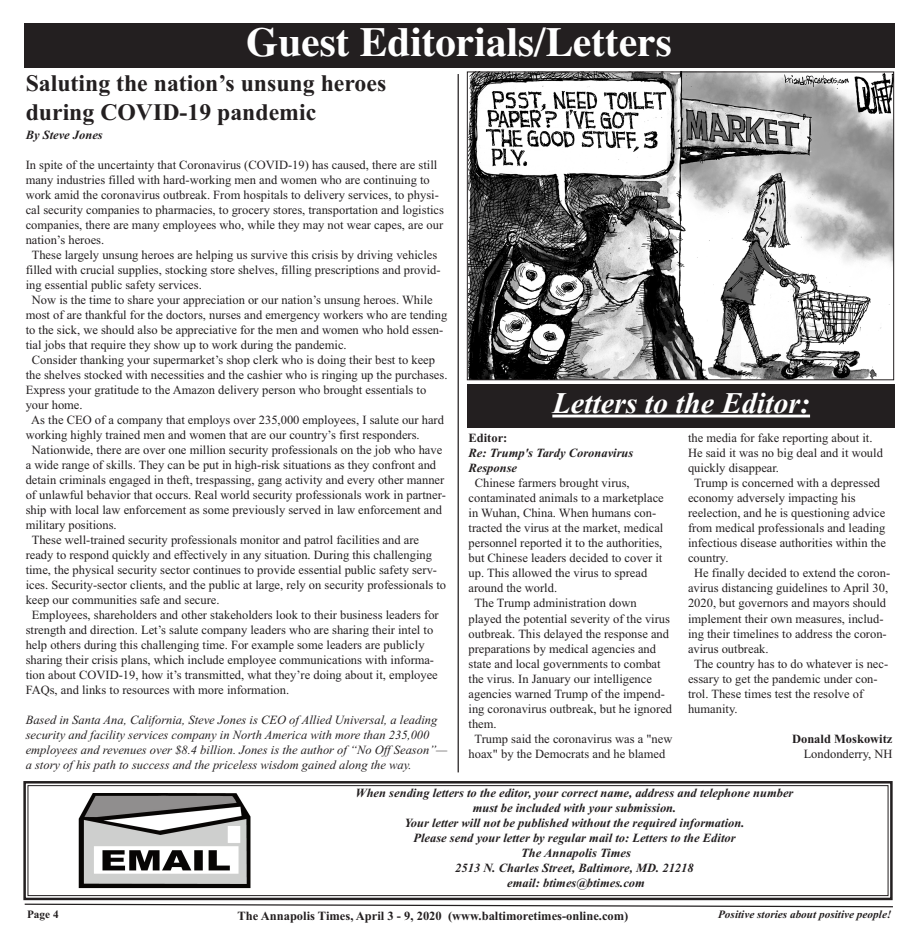
<style>
.page{position:relative;width:917px;height:947px;background:#fff}
.page>*{position:absolute;margin:0;border:0;box-sizing:border-box;transform-origin:0 0}
.t1{font:700 41.25px "Times";color:#fff}
.t2{font:italic 700 30px "Times New Roman";color:#fff}
.t3{font:23.75px/28.9px "Times New Roman PS Bold MT OTF";color:#231f20}
.t4{font:12.5px "Times New Roman";color:#231f20}
.t5{font:italic 700 12.5px/15px "Times New Roman";color:#231f20;text-align:center}
.t6{font:italic 12.5px/15px "Times New Roman";color:#231f20}
.t7{font:12.5px/15px "Times New Roman PS Bold MT OTF";color:#231f20;text-align:right}
.t8{font:italic 700 11.25px "Times New Roman";color:#231f20}
.t9{font:11.25px "Times New Roman PS Bold MT OTF";color:#231f20}
.s1{font-family:"Times New Roman"}
.s2{font-family:"Times New Roman";font-weight:700}
</style>
<div class="page">
<div style="left:24px;top:23px;width:869px;height:45px;background:#231f20"></div>
<svg style="left:24px;top:903px;width:869px;height:5px"></svg>
<img style="left:469px;top:74px;width:422px;height:304px">
<div style="left:467px;top:72px;width:426px;height:308px;border:1px solid #231f20"></div>
<div style="left:467px;top:384px;width:427px;height:44px;background:#231f20"></div>
<hr style="left:552px;top:415px;width:257px;height:2px;background:#fff">
<hr style="left:457px;top:74px;width:1px;height:698px;background:#231f20">
<div style="left:23px;top:781px;width:869px;height:119px;border:2px solid #231f20"></div>
<div style="left:28px;top:785px;width:860px;height:111px;border:1px solid #231f20"></div>
<img style="left:79px;top:793px;width:171px;height:96px">
<p class="t1" style="left:246px;top:27px;width:427px">Guest Editorials/Letters</p>
<p class="t3" style="left:26px;top:71px;width:362px">Saluting the nation’s unsung heroes during COVID-19 pandemic</p>
<p class="t5" style="left:26px;top:128px;width:79px">By Steve Jones</p>
<p class="t4" style="left:26px;top:160px;width:413px">In spite of the uncertainty that Coronavirus (COVID-19) has caused, there are still</p>
<p class="t4" style="left:26px;top:175px;width:405px">many industries filled with hard-working men and women who are continuing to</p>
<p class="t4" style="left:26px;top:190px;width:414px">work amid the coronavirus outbreak. From hospitals to delivery services, to physi-</p>
<p class="t4" style="left:26px;top:205px;width:419px">cal security companies to pharmacies, to grocery stores, transportation and logistics</p>
<p class="t4" style="left:26px;top:220px;width:419px">companies, there are many employees who, while they may not wear capes, are our</p>
<p class="t4" style="left:26px;top:235px;width:80px">nation’s heroes.</p>
<p class="t4" style="left:32px;top:250px;width:407px">These largely unsung heroes are helping us survive this crisis by driving vehicles</p>
<p class="t4" style="left:26px;top:265px;width:416px">filled with crucial supplies, stocking store shelves, filling prescriptions and provid-</p>
<p class="t4" style="left:26px;top:280px;width:178px">ing essential public safety services.</p>
<p class="t4" style="left:32px;top:295px;width:402px">Now is the time to share your appreciation or our nation’s unsung heroes. While</p>
<p class="t4" style="left:26px;top:310px;width:423px">most of are thankful for the doctors, nurses and emergency workers who are tending</p>
<p class="t4" style="left:26px;top:325px;width:419px">to the sick, we should also be appreciative for the men and women who hold essen-</p>
<p class="t4" style="left:26px;top:340px;width:322px">tial jobs that require they show up to work during the pandemic.</p>
<p class="t4" style="left:32px;top:355px;width:404px">Consider thanking your supermarket’s shop clerk who is doing their best to keep</p>
<p class="t4" style="left:26px;top:370px;width:423px">the shelves stocked with necessities and the cashier who is ringing up the purchases.</p>
<p class="t4" style="left:26px;top:385px;width:402px">Express your gratitude to the Amazon delivery person who brought essentials to</p>
<p class="t4" style="left:26px;top:400px;width:58px">your home.</p>
<p class="t4" style="left:31px;top:415px;width:414px">As the CEO of a company that employs over 235,000 employees, I salute our hard</p>
<p class="t4" style="left:26px;top:430px;width:395px">working highly trained men and women that are our country’s first responders.</p>
<p class="t4" style="left:32px;top:445px;width:412px">Nationwide, there are over one million security professionals on the job who have</p>
<p class="t4" style="left:26px;top:460px;width:412px">a wide range of skills. They can be put in high-risk situations as they confront and</p>
<p class="t4" style="left:26px;top:475px;width:420px">detain criminals engaged in theft, trespassing, gang activity and every other manner</p>
<p class="t4" style="left:26px;top:490px;width:421px">of unlawful behavior that occurs. Real world security professionals work in partner-</p>
<p class="t4" style="left:26px;top:505px;width:417px">ship with local law enforcement as some previously served in law enforcement and</p>
<p class="t4" style="left:26px;top:520px;width:92px">military positions.</p>
<p class="t4" style="left:32px;top:535px;width:389px">These well-trained security professionals monitor and patrol facilities and are</p>
<p class="t4" style="left:26px;top:550px;width:407px">ready to respond quickly and effectively in any situation. During this challenging</p>
<p class="t4" style="left:26px;top:565px;width:413px">time, the physical security sector continues to provide essential public safety serv-</p>
<p class="t4" style="left:26px;top:580px;width:422px">ices. Security-sector clients, and the public at large, rely on security professionals to</p>
<p class="t4" style="left:26px;top:595px;width:195px">keep our communities safe and secure.</p>
<p class="t4" style="left:32px;top:610px;width:408px">Employees, shareholders and other stakeholders look to their business leaders for</p>
<p class="t4" style="left:26px;top:625px;width:409px">strength and direction. Let’s salute company leaders who are sharing their intel to</p>
<p class="t4" style="left:26px;top:640px;width:400px">help others during this challenging time. For example some leaders are publicly</p>
<p class="t4" style="left:26px;top:655px;width:410px">sharing their crisis plans, which include employee communications with informa-</p>
<p class="t4" style="left:26px;top:670px;width:413px">tion about COVID-19, how it’s transmitted, what they’re doing about it, employee</p>
<p class="t4" style="left:26px;top:685px;width:265px">FAQs, and links to resources with more information.</p>
<p class="t6" style="left:26px;top:713px;width:423px">Based in Santa Ana, California, Steve Jones is CEO of Allied Universal, a leading security and facility services company in North America with more than 235,000 employees and revenues over $8.4 billion. Jones is the author of “No Off Season”— a story of his path to success and the priceless wisdom gained along the way.</p>
<p class="t2" style="left:552px;top:392px;width:259px">Letters to the Editor:</p>
<p class="t4" style="left:687px;top:434px;width:186px">the media for fake reporting about it.</p>
<p class="t4" style="left:687px;top:449px;width:196px">He said it was no big deal and it would</p>
<p class="t4" style="left:687px;top:464px;width:92px">quickly disappear.</p>
<p class="t4" style="left:693px;top:479px;width:187px">Trump is concerned with a depressed</p>
<p class="t4" style="left:687px;top:494px;width:169px">economy adversely impacting his</p>
<p class="t4" style="left:687px;top:509px;width:199px">reelection, and he is questioning advice</p>
<p class="t4" style="left:687px;top:524px;width:199px">from medical professionals and leading</p>
<p class="t4" style="left:687px;top:539px;width:199px">infectious disease authorities within the</p>
<p class="t4" style="left:687px;top:554px;width:42px">country.</p>
<p class="t4" style="left:694px;top:569px;width:197px">He finally decided to extend the coron-</p>
<p class="t4" style="left:687px;top:584px;width:201px">avirus distancing guidelines to April 30,</p>
<p class="t4" style="left:687px;top:599px;width:199px">2020, but governors and mayors should</p>
<p class="t4" style="left:687px;top:614px;width:197px">implement their own measures, includ-</p>
<p class="t4" style="left:687px;top:629px;width:200px">ing their timelines to address the coron-</p>
<p class="t4" style="left:687px;top:644px;width:82px">avirus outbreak.</p>
<p class="t4" style="left:693px;top:659px;width:196px">The country has to do whatever is nec-</p>
<p class="t4" style="left:687px;top:674px;width:191px">essary to get the pandemic under con-</p>
<p class="t4" style="left:687px;top:689px;width:177px">trol. These times test the resolve of</p>
<p class="t4" style="left:687px;top:704px;width:51px">humanity.</p>
<p class="t7" style="left:791px;top:732px;width:102px">Donald Moskowitz<br><span class="s1">Londonderry, NH</span></p>
<p class="t5" style="left:355px;top:786px;width:439px">When sending letters to the editor, your correct name, address and telephone number must be included with your submission.<br>Your letter will not be published without the required information.<br>Please send your letter by regular mail to: Letters to the Editor<br>The Annapolis Times<br>2513 N. Charles Street, Baltimore, MD. 21218<br>email: btimes@btimes.com</p>
<p class="t7" style="left:468px;top:432px;width:40px">Editor:</p>
<p class="t5" style="left:468px;top:447px;width:166px">Re: Trump's Tardy Coronavirus</p>
<p class="t5" style="left:468px;top:462px;width:50px">Response</p>
<p class="t4" style="left:474px;top:479px;width:156px">Chinese farmers brought virus,</p>
<p class="t4" style="left:468px;top:494px;width:197px">contaminated animals to a marketplace</p>
<p class="t4" style="left:468px;top:509px;width:189px">in Wuhan, China. When humans con-</p>
<p class="t4" style="left:468px;top:524px;width:196px">tracted the virus at the market, medical</p>
<p class="t4" style="left:468px;top:539px;width:195px">personnel reported it to the authorities,</p>
<p class="t4" style="left:468px;top:554px;width:195px">but Chinese leaders decided to cover it</p>
<p class="t4" style="left:468px;top:569px;width:180px">up. This allowed the virus to spread</p>
<p class="t4" style="left:468px;top:584px;width:90px">around the world.</p>
<p class="t4" style="left:474px;top:599px;width:164px">The Trump administration down</p>
<p class="t4" style="left:468px;top:614px;width:203px">played the potential severity of the virus</p>
<p class="t4" style="left:468px;top:629px;width:202px">outbreak. This delayed the response and</p>
<p class="t4" style="left:468px;top:644px;width:189px">preparations by medical agencies and</p>
<p class="t4" style="left:468px;top:659px;width:193px">state and local governments to combat</p>
<p class="t4" style="left:468px;top:674px;width:185px">the virus. In January our intelligence</p>
<p class="t4" style="left:468px;top:689px;width:198px">agencies warned Trump of the impend-</p>
<p class="t4" style="left:468px;top:704px;width:205px">ing coronavirus outbreak, but he ignored</p>
<p class="t4" style="left:468px;top:719px;width:30px">them.</p>
<p class="t4" style="left:474px;top:734px;width:199px">Trump said the coronavirus was a "new</p>
<p class="t4" style="left:468px;top:749px;width:198px">hoax" by the Democrats and he blamed</p>
<p class="t9" style="left:27px;top:910px;width:33px">Page 4</p>
<p class="t7" style="left:237px;top:909px;width:392px">The Annapolis Times, April 3 - 9, <span class="s2">2020</span> (www.baltimoretimes-online.com)</p>
<p class="t8" style="left:717px;top:910px;width:175px">Positive stories about positive people!</p>
</div>
